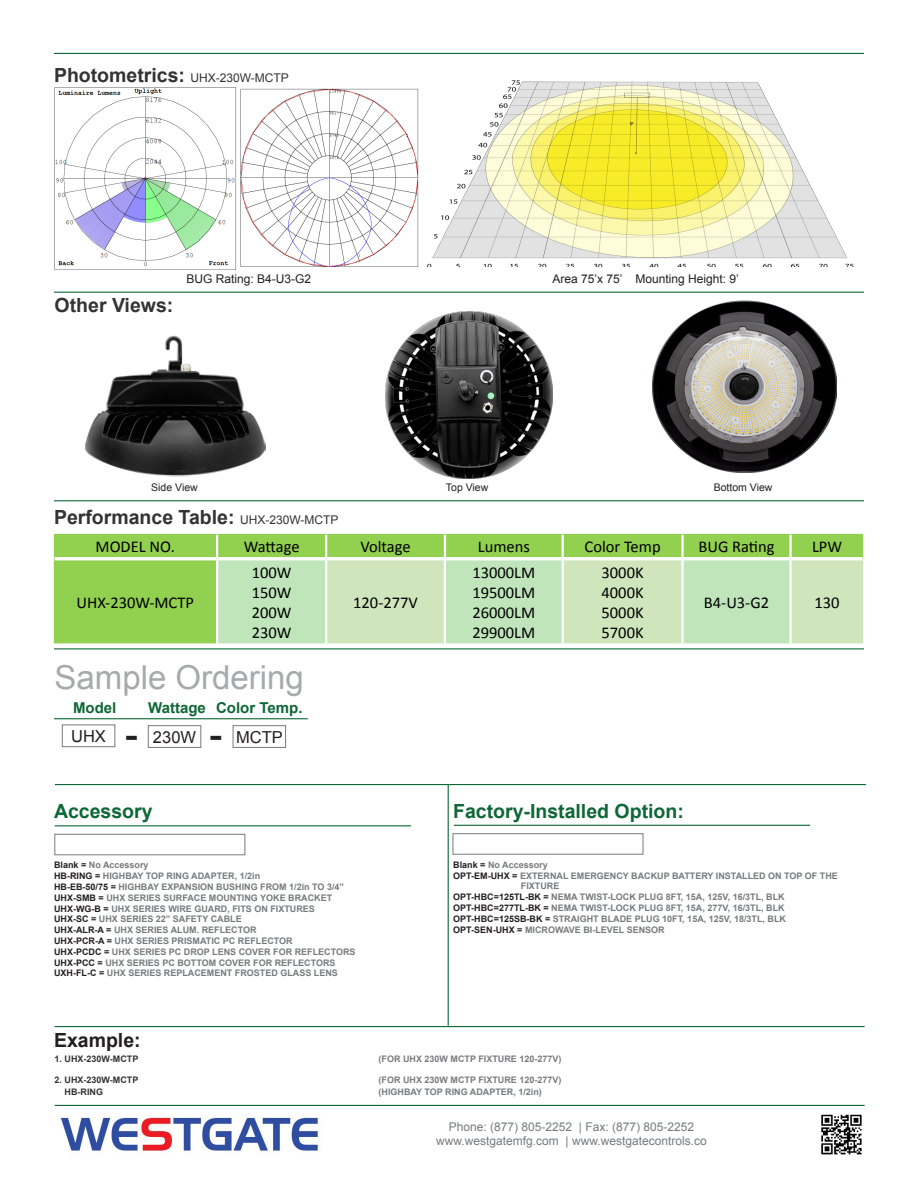
<style>
.page{position:relative;width:918px;height:1188px;background:#fff}
.page>*{position:absolute;margin:0;border:0;box-sizing:border-box;transform-origin:0 0}
.t1{font:33px "Arial";color:#a8a9ad}
.t2{font:700 28.5px "Verdana";color:#231f20}
.t3{font:700 19.5px "Arial";color:#333}
.t4{font:700 19.5px "Arial";color:#0d6736}
.t5{font:700 19.5px "Arial";color:#231f20}
.t6{font:16.5px "Calibri";color:#000}
.t7{font:16.5px "Arial";color:#231f20}
.t8{font:700 15px "Arial";color:#0d6736}
.t9{font:12px "Arial";color:#787a7d}
.t10{font:12px "Arial";color:#231f20}
.t11{font:10.5px "Arial";color:#231f20}
.t12{font:700 9px "Arial";color:#787a7d}
.t13{font:700 9px "Arial";color:#7b7b7e}
.t14{font:700 9px "Arial";color:#333}
.t15{font:700 9px "Arial";color:#323332}
.s1{font-weight:400;font-size:12px}
.s2{color:#231f20}
</style>
<div class="page">
<img style="left:427px;top:80px;width:427px;height:187px">
<hr style="left:54px;top:500px;width:810px;height:1px;background:#0d6736">
<hr style="left:55px;top:1026px;width:810px;height:1px;background:#0d6736">
<hr style="left:55px;top:1105px;width:810px;height:1px;background:#0d6736">
<img style="left:60px;top:1117px;width:258px;height:34px">
<hr style="left:54px;top:53px;width:810px;height:1px;background:#0d6736">
<hr style="left:54px;top:648px;width:810px;height:1px;background:#0d6736">
<hr style="left:54px;top:292px;width:810px;height:1px;background:#0d6736">
<hr style="left:54px;top:718px;width:254px;height:1px;background:#0d6736">
<div style="left:62px;top:725px;width:53px;height:22px;border:1px solid #787a7d"></div>
<div style="left:148px;top:725px;width:53px;height:23px;border:1px solid #787a7d"></div>
<div style="left:233px;top:725px;width:53px;height:23px;border:1px solid #787a7d"></div>
<img style="left:54px;top:87px;width:183px;height:183px">
<img style="left:240px;top:88px;width:179px;height:179px">
<img style="left:821px;top:1114px;width:41px;height:41px">
<div style="left:54px;top:534px;width:809px;height:109px;background:#92d050"></div>
<div style="left:218px;top:560px;width:107px;height:83px;background:#c0e5bb"></div>
<svg style="left:327px;top:559px;width:536px;height:84px;background:#c9e5bb"></svg>
<hr style="left:216px;top:535px;width:2px;height:22px;background:#fff">
<hr style="left:325px;top:535px;width:2px;height:22px;background:#fff">
<hr style="left:444px;top:535px;width:2px;height:22px;background:#fff">
<hr style="left:562px;top:535px;width:2px;height:22px;background:#fff">
<hr style="left:681px;top:535px;width:3px;height:22px;background:#fff">
<hr style="left:789px;top:535px;width:3px;height:22px;background:#fff">
<hr style="left:216px;top:560px;width:2px;height:83px;background:#fff">
<hr style="left:325px;top:560px;width:2px;height:83px;background:#fff">
<hr style="left:444px;top:560px;width:2px;height:83px;background:#fff">
<hr style="left:562px;top:560px;width:2px;height:83px;background:#fff">
<hr style="left:681px;top:560px;width:3px;height:83px;background:#fff">
<hr style="left:789px;top:560px;width:3px;height:83px;background:#fff">
<hr style="left:55px;top:557px;width:162px;height:3px;background:#fff">
<hr style="left:217px;top:557px;width:109px;height:3px;background:#fff">
<hr style="left:326px;top:557px;width:119px;height:3px;background:#fff">
<hr style="left:445px;top:557px;width:118px;height:3px;background:#fff">
<hr style="left:563px;top:557px;width:120px;height:3px;background:#fff">
<hr style="left:683px;top:557px;width:108px;height:3px;background:#fff">
<hr style="left:791px;top:557px;width:71px;height:3px;background:#fff">
<hr style="left:55px;top:825px;width:356px;height:1px;background:#0d6736">
<div style="left:54px;top:834px;width:191px;height:21px;background:#fff;border:1px solid #787a7d"></div>
<img style="left:386px;top:311px;width:166px;height:168px">
<img style="left:652px;top:300px;width:185px;height:173px">
<hr style="left:55px;top:784px;width:811px;height:1px;background:#0d6736">
<hr style="left:454px;top:825px;width:356px;height:1px;background:#0d6736">
<div style="left:453px;top:833px;width:190px;height:22px;background:#fff;border:1px solid #787a7d"></div>
<hr style="left:448px;top:785px;width:1px;height:241px;background:#0d6736">
<img style="left:85px;top:335px;width:181px;height:142px">
<p class="t3" style="left:54px;top:63px;width:236px">Photometrics: <span class="s1">UHX-230W-MCTP</span></p>
<p class="t3" style="left:55px;top:292px;width:120px">Other Views:</p>
<p class="t10" style="left:187px;top:271px;width:126px">BUG Rating: B4-U3-G2</p>
<p class="t10" style="left:553px;top:271px;width:188px">Area 75’x 75’ Mounting Height: 9’</p>
<p class="t11" style="left:151px;top:481px;width:48px">Side View</p>
<p class="t11" style="left:446px;top:481px;width:44px">Top View</p>
<p class="t11" style="left:714px;top:481px;width:60px">Bottom View</p>
<p class="t3" style="left:54px;top:504px;width:286px">Performance Table: <span class="s1">UHX-230W-MCTP</span></p>
<p class="t6" style="left:96px;top:536px;width:81px">MODEL NO.</p>
<p class="t6" style="left:244px;top:536px;width:57px">Wattage</p>
<p class="t6" style="left:360px;top:536px;width:52px">Voltage</p>
<p class="t6" style="left:478px;top:536px;width:54px">Lumens</p>
<p class="t6" style="left:585px;top:536px;width:78px">Color Temp</p>
<p class="t6" style="left:699px;top:536px;width:78px">BUG Rating</p>
<p class="t6" style="left:812px;top:536px;width:32px">LPW</p>
<p class="t6" style="left:77px;top:592px;width:119px">UHX-230W-MCTP</p>
<p class="t6" style="left:252px;top:563px;width:41px">100W</p>
<p class="t6" style="left:252px;top:582px;width:41px">150W</p>
<p class="t6" style="left:252px;top:602px;width:41px">200W</p>
<p class="t6" style="left:252px;top:622px;width:41px">230W</p>
<p class="t1" style="left:55px;top:656px;width:251px">Sample Ordering</p>
<p class="t7" style="left:71px;top:725px;width:36px">UHX</p>
<p class="t2" style="left:125px;top:718px;width:15px">-</p>
<p class="t7" style="left:153px;top:726px;width:45px">230W</p>
<p class="t2" style="left:209px;top:718px;width:15px">-</p>
<p class="t7" style="left:236px;top:726px;width:48px">MCTP</p>
<p class="t8" style="left:73px;top:698px;width:45px">Model</p>
<p class="t8" style="left:148px;top:698px;width:59px">Wattage</p>
<p class="t8" style="left:216px;top:698px;width:88px">Color Temp.</p>
<p class="t4" style="left:54px;top:798px;width:100px">Accessory</p>
<p class="t6" style="left:353px;top:592px;width:66px">120-277V</p>
<p class="t12" style="left:54px;top:859px;width:96px"><span class="s2">Blank =</span> No Accessory</p>
<p class="t12" style="left:54px;top:870px;width:208px"><span class="s2">HB-RING =</span> HIGHBAY TOP RING ADAPTER, 1/2in</p>
<p class="t12" style="left:54px;top:881px;width:291px"><span class="s2">HB-EB-50/75 =</span> HIGHBAY EXPANSION BUSHING FROM 1/2in TO 3/4”</p>
<p class="t12" style="left:54px;top:892px;width:280px"><span class="s2">UHX-SMB =</span> UHX SERIES SURFACE MOUNTING YOKE BRACKET</p>
<p class="t12" style="left:54px;top:902px;width:262px"><span class="s2">UHX-WG-B =</span> UHX SERIES WIRE GUARD, FITS ON FIXTURES</p>
<p class="t12" style="left:54px;top:913px;width:189px"><span class="s2">UHX-SC =</span> UHX SERIES 22” SAFETY CABLE</p>
<p class="t12" style="left:54px;top:924px;width:204px"><span class="s2">UHX-ALR-A =</span> UHX SERIES ALUM. REFLECTOR</p>
<p class="t12" style="left:54px;top:935px;width:240px"><span class="s2">UHX-PCR-A =</span> UHX SERIES PRISMATIC PC REFLECTOR</p>
<p class="t12" style="left:54px;top:946px;width:303px"><span class="s2">UHX-PCDC =</span> UHX SERIES PC DROP LENS COVER FOR REFLECTORS</p>
<p class="t12" style="left:54px;top:956px;width:283px"><span class="s2">UHX-PCC =</span> UHX SERIES PC BOTTOM COVER FOR REFLECTORS</p>
<p class="t12" style="left:54px;top:967px;width:285px"><span class="s2">UXH-FL-C =</span> UHX SERIES REPLACEMENT FROSTED GLASS LENS</p>
<p class="t6" style="left:472px;top:563px;width:64px">13000LM</p>
<p class="t6" style="left:472px;top:582px;width:64px">19500LM</p>
<p class="t6" style="left:472px;top:602px;width:64px">26000LM</p>
<p class="t6" style="left:472px;top:622px;width:64px">29900LM</p>
<p class="t6" style="left:602px;top:563px;width:44px">3000K</p>
<p class="t6" style="left:602px;top:582px;width:44px">4000K</p>
<p class="t6" style="left:602px;top:602px;width:44px">5000K</p>
<p class="t6" style="left:602px;top:622px;width:44px">5700K</p>
<p class="t6" style="left:704px;top:592px;width:67px">B4-U3-G2</p>
<p class="t6" style="left:815px;top:592px;width:27px">130</p>
<p class="t4" style="left:453px;top:798px;width:232px">Factory-Installed Option:</p>
<p class="t12" style="left:453px;top:859px;width:96px"><span class="s2">Blank =</span> No Accessory</p>
<p class="t12" style="left:453px;top:869px;width:386px"><span class="s2">OPT-EM-UHX =</span> EXTERNAL EMERGENCY BACKUP BATTERY INSTALLED ON TOP OF THE</p>
<p class="t12" style="left:521px;top:880px;width:40px">FIXTURE</p>
<p class="t12" style="left:453px;top:891px;width:333px"><span class="s2">OPT-HBC=125TL-BK =</span> NEMA TWIST-LOCK PLUG 8FT, 15A, 125V, 16/3TL, BLK</p>
<p class="t12" style="left:453px;top:902px;width:333px"><span class="s2">OPT-HBC=277TL-BK =</span> NEMA TWIST-LOCK PLUG 8FT, 15A, 277V, 16/3TL, BLK</p>
<p class="t12" style="left:453px;top:913px;width:334px"><span class="s2">OPT-HBC=125SB-BK =</span> STRAIGHT BLADE PLUG 10FT, 15A, 125V, 18/3TL, BLK</p>
<p class="t12" style="left:453px;top:923px;width:213px"><span class="s2">OPT-SEN-UHX =</span> MICROWAVE BI-LEVEL SENSOR</p>
<p class="t5" style="left:54px;top:1027px;width:88px">Example:</p>
<p class="t14" style="left:55px;top:1053px;width:85px">1. UHX-230W-MCTP</p>
<p class="t13" style="left:379px;top:1053px;width:184px">(FOR UHX 230W MCTP FIXTURE 120-277V)</p>
<p class="t14" style="left:55px;top:1074px;width:85px">2. UHX-230W-MCTP</p>
<p class="t13" style="left:379px;top:1074px;width:184px">(FOR UHX 230W MCTP FIXTURE 120-277V)</p>
<p class="t15" style="left:65px;top:1086px;width:40px">HB-RING</p>
<p class="t12" style="left:379px;top:1086px;width:165px">(HIGHBAY TOP RING ADAPTER, 1/2in)</p>
<p class="t9" style="left:449px;top:1119px;width:247px">Phone: (877) 805-2252 | Fax: (877) 805-2252</p>
<p class="t9" style="left:436px;top:1133px;width:272px">www.westgatemfg.com | www.westgatecontrols.co</p>
</div>
